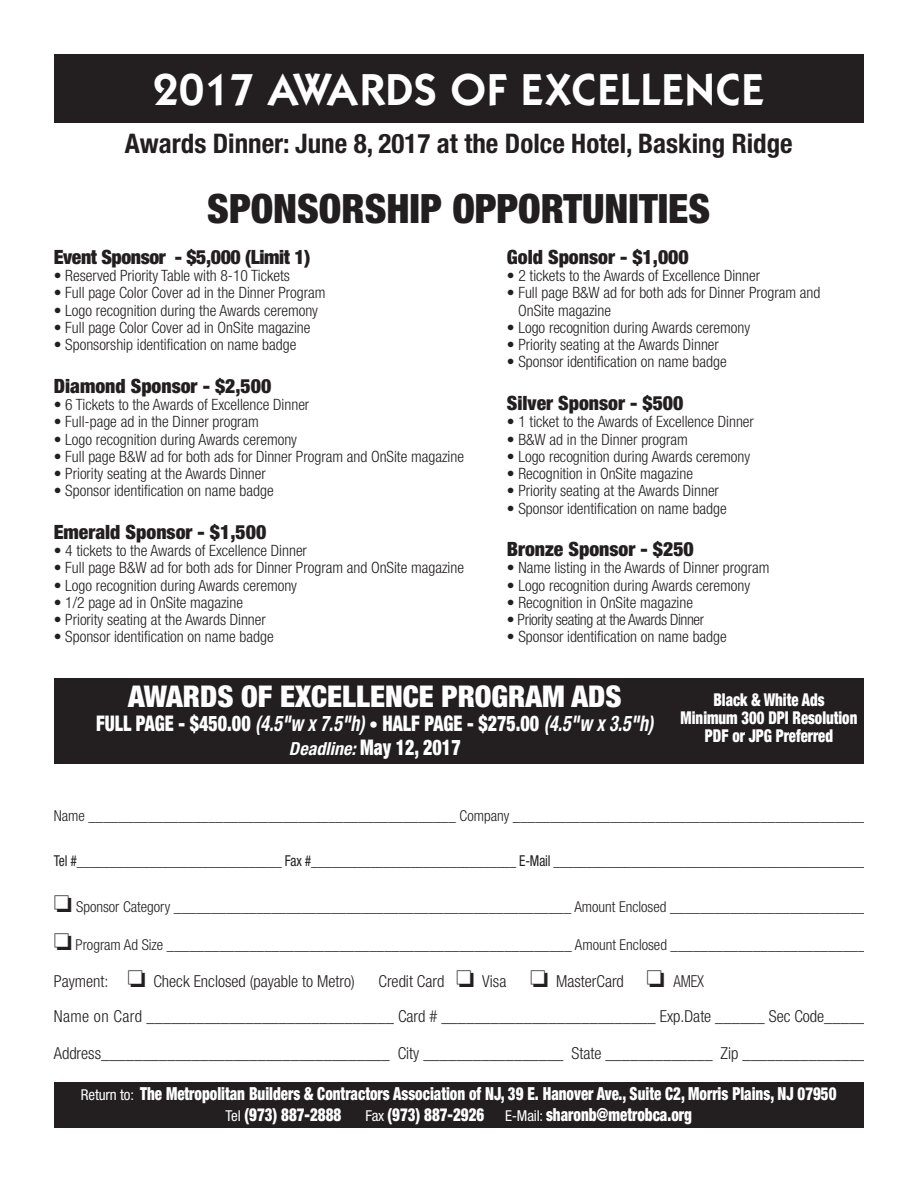
<style>
.page{position:relative;width:918px;height:1188px;background:#fff}
.page>*{position:absolute;margin:0;border:0;box-sizing:border-box;transform-origin:0 0}
.t1{font:600 45px "Itc Kabel";letter-spacing:.02em;color:#fff}
.t2{font:900 condensed 40.5px "Helvetica Neue";color:#231f20}
.t3{font:900 condensed 30px "Helvetica Neue";color:#fff}
.t4{font:700 condensed 27px "Helvetica Neue";color:#231f20}
.t5{font:900 condensed 21.6px/24px "Helvetica Neue";color:#fff;text-align:center;scale:.83 1}
.t6{font:900 condensed 19.65px "Helvetica Neue";color:#231f20}
.t7{font:900 condensed 19.65px "Helvetica Neue";letter-spacing:-.02em;color:#231f20}
.t8{font:900 condensed 18px/21px "Helvetica Neue";color:#fff;scale:.83 1}
.t9{font:900 condensed 17.7px/18px "Helvetica Neue";color:#fff;text-align:center;scale:.83 1}
.t10{font:300 condensed 16.5px/34.5px "Helvetica Neue";color:#231f20}
.t11{font:300 condensed 15.6px/17.2px "Helvetica Neue";color:#231f20}
.t12{font:300 condensed 15.6px "Helvetica Neue";letter-spacing:-.025em;color:#231f20}
.t13{font:300 condensed 15px "Helvetica Neue";color:#231f20}
.t14{font:condensed 15px "Helvetica Neue";letter-spacing:-.01em;color:#231f20;scale:.9 1}
.s1{font-weight:700;font-style:italic}
.s2{font-weight:400;font-size:18px}
.s3{font-weight:700;font-style:italic;font-size:18px}
.s4{font-weight:400;font-size:15px}
</style>
<div class="page">
<div style="left:54px;top:679px;width:810px;height:85px;background:#231f20"></div>
<div style="left:54px;top:1082px;width:810px;height:45px;background:#231f20"></div>
<div style="left:54px;top:54px;width:810px;height:68px;background:#231f20"></div>
<h1 class="t1" style="left:153px;top:74px;width:612px">2017 AWARDS OF EXCELLENCE</h1>
<h3 class="t4" style="left:125px;top:134px;width:669px">Awards Dinner: June 8, 2017 at the Dolce Hotel, Basking Ridge</h3>
<h2 class="t2" style="left:207px;top:194px;width:504px">SPONSORSHIP OPPORTUNITIES</h2>
<p class="t7" style="left:54px;top:250px;width:258px">Event Sponsor - $5,000 (Limit 1)</p>
<p class="t11" style="left:54px;top:268px;width:238px">• Reserved Priority Table with 8-10 Tickets</p>
<p class="t11" style="left:54px;top:285px;width:273px">• Full page Color Cover ad in the Dinner Program</p>
<p class="t11" style="left:54px;top:303px;width:266px">• Logo recognition during the Awards ceremony</p>
<p class="t11" style="left:54px;top:320px;width:258px">• Full page Color Cover ad in OnSite magazine</p>
<p class="t11" style="left:54px;top:337px;width:244px">• Sponsorship identification on name badge</p>
<p class="t6" style="left:54px;top:379px;width:219px">Diamond Sponsor - $2,500</p>
<p class="t11" style="left:54px;top:397px;width:257px">• 6 Tickets to the Awards of Excellence Dinner</p>
<p class="t11" style="left:54px;top:414px;width:207px">• Full-page ad in the Dinner program</p>
<p class="t11" style="left:54px;top:432px;width:245px">• Logo recognition during Awards ceremony</p>
<p class="t11" style="left:54px;top:449px;width:412px">• Full page B&amp;W ad for both ads for Dinner Program and OnSite magazine</p>
<p class="t11" style="left:54px;top:466px;width:214px">• Priority seating at the Awards Dinner</p>
<p class="t11" style="left:54px;top:483px;width:221px">• Sponsor identification on name badge</p>
<p class="t6" style="left:54px;top:525px;width:214px">Emerald Sponsor - $1,500</p>
<p class="t11" style="left:54px;top:543px;width:255px">• 4 tickets to the Awards of Excellence Dinner</p>
<p class="t11" style="left:54px;top:561px;width:412px">• Full page B&amp;W ad for both ads for Dinner Program and OnSite magazine</p>
<p class="t11" style="left:54px;top:578px;width:245px">• Logo recognition during Awards ceremony</p>
<p class="t11" style="left:54px;top:595px;width:191px">• 1/2 page ad in OnSite magazine</p>
<p class="t11" style="left:54px;top:612px;width:214px">• Priority seating at the Awards Dinner</p>
<p class="t11" style="left:54px;top:630px;width:221px">• Sponsor identification on name badge</p>
<p class="t6" style="left:507px;top:250px;width:183px">Gold Sponsor - $1,000</p>
<p class="t11" style="left:507px;top:268px;width:255px">• 2 tickets to the Awards of Excellence Dinner</p>
<p class="t11" style="left:518px;top:285px;width:304px;text-indent:-11px">• Full page B&amp;W ad for both ads for Dinner Program and<br>OnSite magazine</p>
<p class="t11" style="left:507px;top:320px;width:245px">• Logo recognition during Awards ceremony</p>
<p class="t11" style="left:507px;top:337px;width:214px">• Priority seating at the Awards Dinner</p>
<p class="t11" style="left:507px;top:354px;width:221px">• Sponsor identification on name badge</p>
<p class="t6" style="left:507px;top:396px;width:178px">Silver Sponsor - $500</p>
<p class="t11" style="left:507px;top:414px;width:249px">• 1 ticket to the Awards of Excellence Dinner</p>
<p class="t11" style="left:507px;top:432px;width:182px">• B&amp;W ad in the Dinner program</p>
<p class="t11" style="left:507px;top:449px;width:245px">• Logo recognition during Awards ceremony</p>
<p class="t11" style="left:507px;top:466px;width:188px">• Recognition in OnSite magazine</p>
<p class="t11" style="left:507px;top:483px;width:214px">• Priority seating at the Awards Dinner</p>
<p class="t11" style="left:507px;top:501px;width:221px">• Sponsor identification on name badge</p>
<p class="t6" style="left:507px;top:542px;width:189px">Bronze Sponsor - $250</p>
<p class="t11" style="left:507px;top:561px;width:264px">• Name listing in the Awards of Dinner program</p>
<p class="t11" style="left:507px;top:578px;width:245px">• Logo recognition during Awards ceremony</p>
<p class="t11" style="left:507px;top:595px;width:188px">• Recognition in OnSite magazine</p>
<p class="t12" style="left:507px;top:614px;width:199px">• Priority seating at the Awards Dinner</p>
<p class="t11" style="left:507px;top:630px;width:221px">• Sponsor identification on name badge</p>
<h3 class="t3" style="left:128px;top:686px;width:495px">AWARDS OF EXCELLENCE PROGRAM ADS</h3>
<h3 class="t5" style="left:96px;top:713px;width:673px">FULL PAGE - $450.00 <span class="s1">(4.5"w x 7.5"h)</span> <span class="s2">•</span> HALF PAGE - $275.00 <span class="s1">(4.5"w x 3.5"h)<br></span><span class="s3">Deadline:</span> May 12, 2017</h3>
<p class="t9" style="left:681px;top:692px;width:214px">Black &amp; White Ads<br>Minimum 300 DPI Resolution<br>PDF or JPG Preferred</p>
<p class="t13" style="left:54px;top:810px;width:813px">Name _________________________________________________ Company _______________________________________________</p>
<p class="t14" style="left:54px;top:855px;width:908px">Tel #_______________________________ Fax #_______________________________ E-Mail _________________________________________________</p>
<p class="t13" style="left:54px;top:902px;width:813px">❏ Sponsor Category _____________________________________________________ Amount Enclosed __________________________</p>
<p class="t13" style="left:54px;top:939px;width:813px">❏ Program Ad Size ______________________________________________________ Amount Enclosed __________________________</p>
<p class="t10" style="left:54px;top:966px;width:302px">Payment: ❏ Check Enclosed (payable to Metro)</p>
<p class="t10" style="left:54px;top:966px;width:822px;text-indent:325px">Credit Card ❏ Visa ❏ MasterCard ❏ AMEX<br>Name on Card ______________________________ Card # __________________________ Exp.Date ______ Sec Code______</p>
<p class="t10" style="left:54px;top:1038px;width:814px">Address___________________________________ City _________________ State _____________ Zip _______________</p>
<p class="t8" style="left:226px;top:1085px;width:738px;text-indent:-145px"><span class="s4">Return to:</span> The Metropolitan Builders &amp; Contractors Association of NJ, 39 E. Hanover Ave., Suite C2, Morris Plains, NJ 07950<br><span class="s4">Tel</span> (973) 887-2888</p>
<p class="t8" style="left:365px;top:1106px;width:395px"><span class="s4">Fax</span> (973) 887-2926 <span class="s4">E-Mail:</span> sharonb@metrobca.org</p>
</div>
